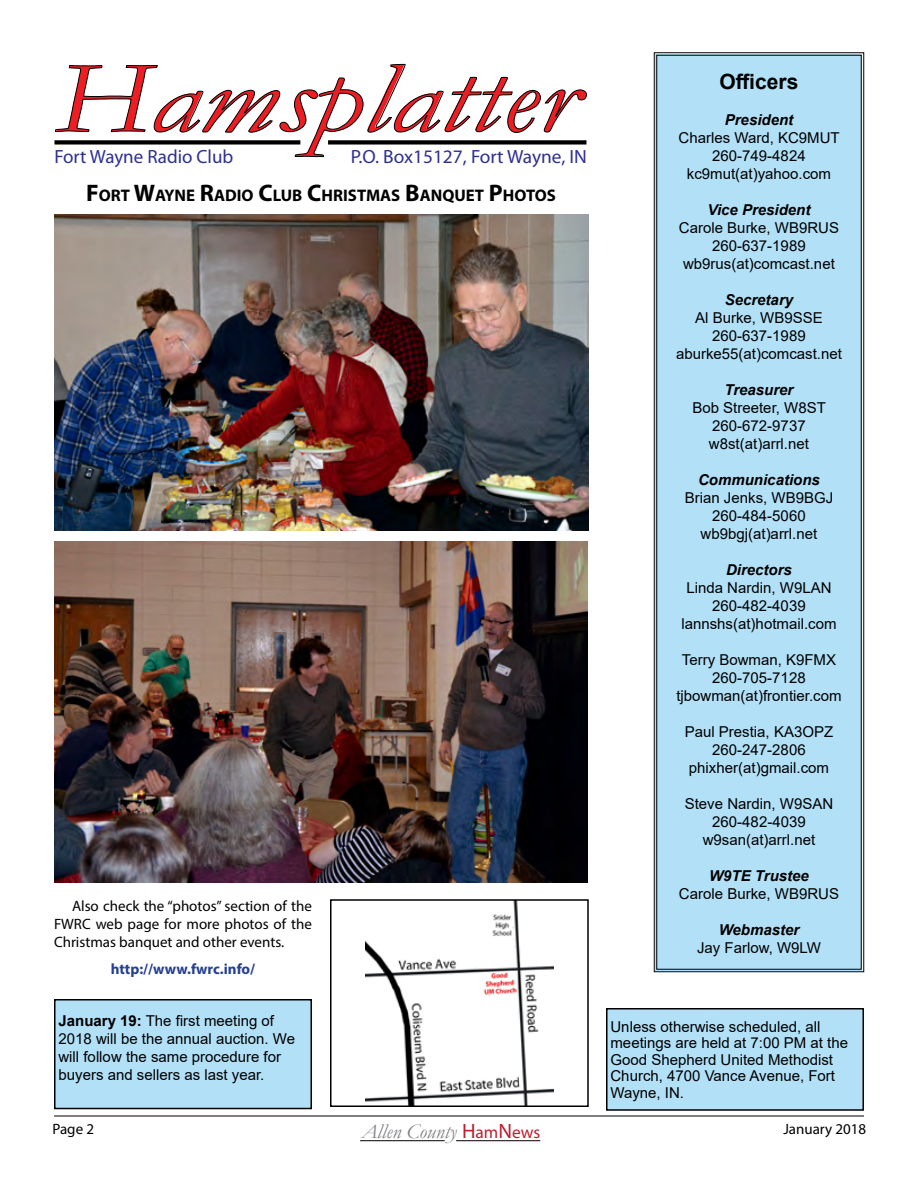
<style>
.page{position:relative;width:918px;height:1188px;background:#fff}
.page>*{position:absolute;margin:0;border:0;box-sizing:border-box;transform-origin:0 0}
.t1{font:italic 102.3px "Garamond";color:#ed1d24;scale:1.21 1}
.t2{font:700 21px "Arial";color:#000}
.t3{font:italic 20.85px "Garamond";color:#808285}
.t4{font:19.2px "Myriad Pro";color:#2e3092}
.t5{font:700 16.8px "Myriad Pro";color:#000}
.t6{font:15px/18px "Arial";color:#000;text-align:center}
.t7{font:15px/18px "Myriad Pro";color:#000;text-align:justify}
.t8{font:italic 700 15px "Arial";color:#000}
.t9{font:700 15px "Myriad Pro";color:#25408f}
.s1{font-size:24px}
.s2{font-weight:700}
.s3{font-family:"Myriad Pro";font-style:normal;color:#be1e2d}
.s4{font-family:"Myriad Pro";font-style:normal;font-size:17.4px;color:#be1e2d}
</style>
<div class="page">
<hr style="left:360px;top:1140px;width:85px;height:1px;background:#000">
<hr style="left:456px;top:1140px;width:84px;height:1px;background:#000">
<hr style="left:54px;top:1116px;width:810px;height:1px;background:#000">
<svg style="left:55px;top:64px;width:532px;height:93px"></svg>
<div style="left:55px;top:140px;width:245px;height:5px;background:#000"></div>
<div style="left:328px;top:140px;width:258px;height:5px;background:#000"></div>
<img style="left:366px;top:902px;width:187px;height:202px">
<div style="left:330px;top:899px;width:259px;height:208px;border:2px solid #000"></div>
<img style="left:54px;top:214px;width:534px;height:316px">
<img style="left:54px;top:542px;width:534px;height:341px">
<div style="left:654px;top:52px;width:210px;height:920px;background:#b2e0f7"></div>
<div style="left:607px;top:1009px;width:256px;height:101px;background:#b2e0f7"></div>
<div style="left:606px;top:1008px;width:258px;height:103px;border:2px solid #000"></div>
<div style="left:55px;top:1000px;width:256px;height:109px;background:#b2e0f7"></div>
<div style="left:54px;top:999px;width:258px;height:110px;border:2px solid #000"></div>
<h1 class="t1" style="left:55px;top:29px;width:431px">Hamsplatter</h1>
<p class="t4" style="left:55px;top:145px;width:180px">Fort Wayne Radio Club</p>
<p class="t4" style="left:351px;top:145px;width:238px">P.O. Box15127, Fort Wayne, IN</p>
<p class="t5" style="left:86px;top:184px;width:470px"><span class="s1">F</span>ORT <span class="s1">W</span>AYNE <span class="s1">R</span>ADIO <span class="s1">C</span>LUB <span class="s1">C</span>HRISTMAS <span class="s1">B</span>ANQUET <span class="s1">P</span>HOTOS</p>
<p class="t7" style="left:54px;top:897px;width:259px;text-indent:18px">Also check the “photos” section of the FWRC web page for more photos of the Christmas banquet and other events.</p>
<p class="t9" style="left:111px;top:959px;width:146px">http://www.fwrc.info/</p>
<p class="t6" style="left:58px;top:1012px;width:238px;text-align:left"><span class="s2">January 19:</span> The first meeting of 2018 will be the annual auction. We will follow the same procedure for buyers and sellers as last year.</p>
<h2 class="t2" style="left:720px;top:67px;width:80px">Officers</h2>
<p class="t8" style="left:725px;top:110px;width:70px">President</p>
<p class="t6" style="left:679px;top:128px;width:163px">Charles Ward, KC9MUT<br>260-749-4824 kc9mut(at)yahoo.com</p>
<p class="t8" style="left:708px;top:200px;width:104px">Vice President</p>
<p class="t6" style="left:679px;top:218px;width:162px">Carole Burke, WB9RUS<br>260-637-1989 wb9rus(at)comcast.net</p>
<p class="t8" style="left:725px;top:290px;width:70px">Secretary</p>
<p class="t6" style="left:676px;top:308px;width:167px">Al Burke, WB9SSE<br>260-637-1989 aburke55(at)comcast.net</p>
<p class="t8" style="left:725px;top:380px;width:70px">Treasurer</p>
<p class="t6" style="left:692px;top:398px;width:135px">Bob Streeter, W8ST<br>260-672-9737 w8st(at)arrl.net</p>
<p class="t8" style="left:698px;top:470px;width:123px">Communications</p>
<p class="t6" style="left:685px;top:488px;width:150px">Brian Jenks, WB9BGJ<br>260-484-5060 wb9bgj(at)arrl.net</p>
<p class="t8" style="left:726px;top:560px;width:67px">Directors</p>
<p class="t6" style="left:681px;top:578px;width:157px">Linda Nardin, W9LAN<br>260-482-4039 lannshs(at)hotmail.com</p>
<p class="t6" style="left:676px;top:650px;width:167px">Terry Bowman, K9FMX<br>260-705-7128 tjbowman(at)frontier.com</p>
<p class="t6" style="left:685px;top:722px;width:150px">Paul Prestia, KA3OPZ<br>260-247-2806 phixher(at)gmail.com</p>
<p class="t6" style="left:685px;top:794px;width:150px">Steve Nardin, W9SAN<br>260-482-4039 w9san(at)arrl.net</p>
<p class="t8" style="left:709px;top:866px;width:101px">W9TE Trustee</p>
<p class="t6" style="left:679px;top:884px;width:162px">Carole Burke, WB9RUS</p>
<p class="t8" style="left:719px;top:920px;width:82px">Webmaster</p>
<p class="t6" style="left:697px;top:938px;width:125px">Jay Farlow, W9LW</p>
<p class="t6" style="left:610px;top:1018px;width:239px;line-height:16.5px;text-align:left">Unless otherwise scheduled, all meetings are held at 7:00 PM at the<br>Good Shepherd United Methodist<br>Church, 4700 Vance Avenue, Fort<br>Wayne, IN.</p>
<p class="t7" style="left:52px;top:1120px;width:43px">Page 2</p>
<h3 class="t3" style="left:361px;top:1118px;width:180px">Allen County <span class="s3">H</span><span class="s4">am</span><span class="s3">N</span><span class="s4">ews</span></h3>
<p class="t7" style="left:783px;top:1120px;width:84px">January 2018</p>
</div>
